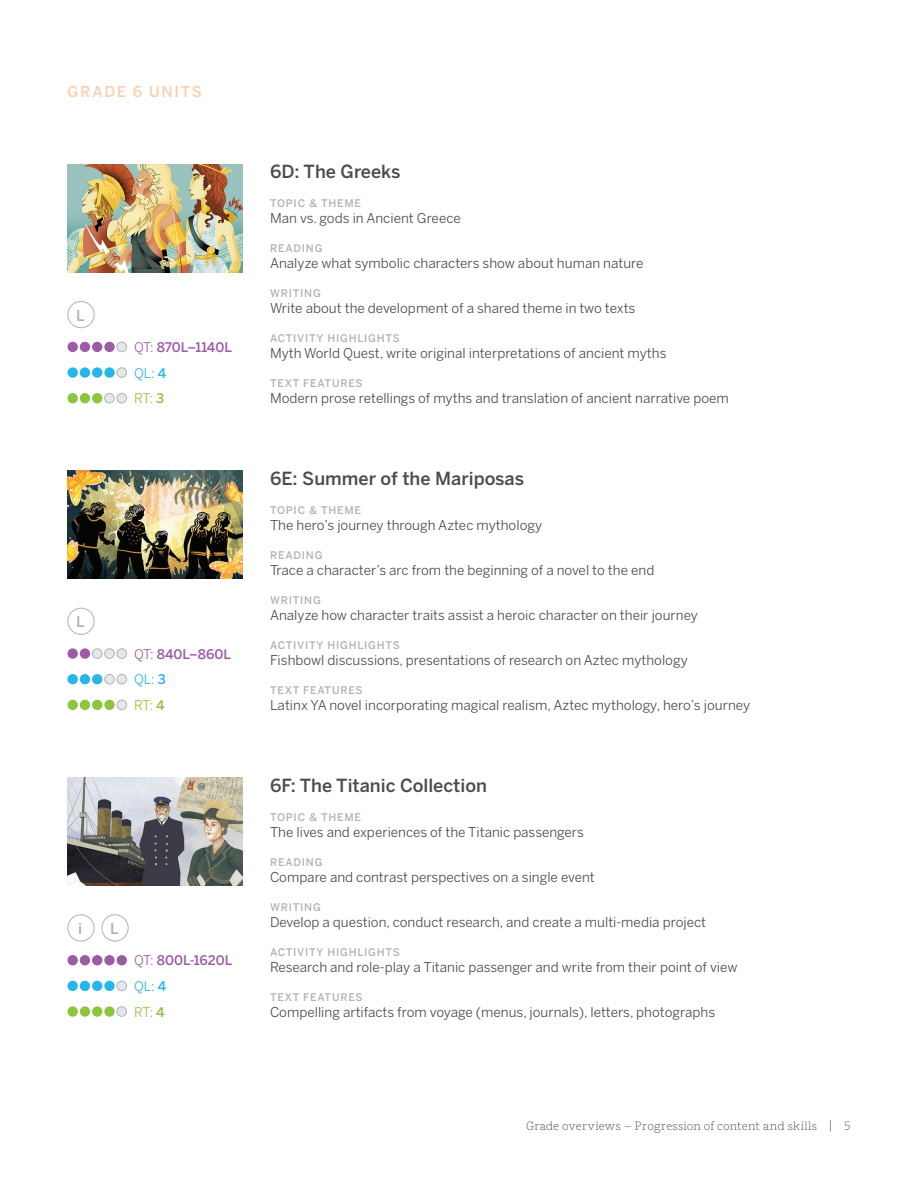
<style>
.page{position:relative;width:918px;height:1188px;background:#fff}
.page>*{position:absolute;margin:0;border:0;box-sizing:border-box;transform-origin:0 0}
.t1{font:500 18px "Benton Sans";color:#4b4c4d}
.t2{font:500 15px "Benton Sans";color:#fcd0af}
.t3{font:500 15px "Benton Sans";color:#b2b3b7}
.t4{font:13.5px "Benton Sans";color:#4b4c4d}
.t5{font:500 13.2px/25.7px "Benton Sans";color:#9b5ba5}
.t6{font:300 12px "Amplify";letter-spacing:.015em;color:#4b4c4d}
.t7{font:500 10.5px "Benton Sans";letter-spacing:.075em;color:#b2b3b7}
.s1{font-weight:400}
.s2{font-weight:400;color:#26b6ea}
.s3{color:#26b6ea}
.s4{font-weight:400;color:#8bc63e}
.s5{color:#8bc63e}
</style>
<div class="page">
<img style="left:68px;top:164px;width:175px;height:108px">
<img style="left:68px;top:778px;width:175px;height:108px">
<img style="left:68px;top:471px;width:175px;height:108px">
<div style="left:68px;top:342px;width:10px;height:10px;background:#9b5ba5;border-radius:50%"></div>
<div style="left:80px;top:342px;width:10px;height:10px;background:#9b5ba5;border-radius:50%"></div>
<div style="left:92px;top:342px;width:10px;height:10px;background:#9b5ba5;border-radius:50%"></div>
<div style="left:104px;top:342px;width:11px;height:10px;background:#9b5ba5;border-radius:50%"></div>
<div style="left:117px;top:342px;width:10px;height:10px;background:#e6e7e9;border-radius:50%"></div>
<div style="left:117px;top:342px;width:10px;height:10px;border:1px solid #b2b3b7;border-radius:50%"></div>
<div style="left:68px;top:301px;width:26px;height:27px;border:1px solid #b2b3b7;border-radius:50%"></div>
<div style="left:68px;top:367px;width:10px;height:11px;background:#26b6ea;border-radius:50%"></div>
<div style="left:80px;top:367px;width:10px;height:11px;background:#26b6ea;border-radius:50%"></div>
<div style="left:117px;top:368px;width:10px;height:9px;background:#e6e7e9;border-radius:50%"></div>
<div style="left:117px;top:367px;width:10px;height:11px;border:1px solid #b2b3b7;border-radius:50%"></div>
<div style="left:92px;top:367px;width:10px;height:11px;background:#26b6ea;border-radius:50%"></div>
<div style="left:104px;top:367px;width:11px;height:11px;background:#26b6ea;border-radius:50%"></div>
<div style="left:68px;top:393px;width:10px;height:10px;background:#8bc63e;border-radius:50%"></div>
<div style="left:80px;top:393px;width:10px;height:10px;background:#8bc63e;border-radius:50%"></div>
<div style="left:105px;top:393px;width:9px;height:10px;background:#e6e7e9;border-radius:50%"></div>
<div style="left:104px;top:393px;width:11px;height:10px;border:1px solid #b2b3b7;border-radius:50%"></div>
<div style="left:117px;top:393px;width:10px;height:10px;background:#e6e7e9;border-radius:50%"></div>
<div style="left:117px;top:393px;width:10px;height:10px;border:1px solid #b2b3b7;border-radius:50%"></div>
<div style="left:92px;top:393px;width:10px;height:10px;background:#8bc63e;border-radius:50%"></div>
<div style="left:68px;top:608px;width:26px;height:27px;border:1px solid #b2b3b7;border-radius:50%"></div>
<div style="left:68px;top:648px;width:10px;height:11px;background:#9b5ba5;border-radius:50%"></div>
<div style="left:80px;top:648px;width:10px;height:11px;background:#9b5ba5;border-radius:50%"></div>
<div style="left:117px;top:649px;width:10px;height:9px;background:#e6e7e9;border-radius:50%"></div>
<div style="left:117px;top:648px;width:10px;height:11px;border:1px solid #b2b3b7;border-radius:50%"></div>
<div style="left:92px;top:649px;width:10px;height:9px;background:#e6e7e9;border-radius:50%"></div>
<div style="left:92px;top:648px;width:10px;height:11px;border:1px solid #b2b3b7;border-radius:50%"></div>
<div style="left:105px;top:649px;width:9px;height:9px;background:#e6e7e9;border-radius:50%"></div>
<div style="left:104px;top:648px;width:11px;height:11px;border:1px solid #b2b3b7;border-radius:50%"></div>
<div style="left:68px;top:674px;width:10px;height:10px;background:#26b6ea;border-radius:50%"></div>
<div style="left:80px;top:674px;width:10px;height:10px;background:#26b6ea;border-radius:50%"></div>
<div style="left:105px;top:674px;width:9px;height:10px;background:#e6e7e9;border-radius:50%"></div>
<div style="left:104px;top:674px;width:11px;height:10px;border:1px solid #b2b3b7;border-radius:50%"></div>
<div style="left:117px;top:674px;width:10px;height:10px;background:#e6e7e9;border-radius:50%"></div>
<div style="left:117px;top:674px;width:10px;height:10px;border:1px solid #b2b3b7;border-radius:50%"></div>
<div style="left:92px;top:674px;width:10px;height:10px;background:#26b6ea;border-radius:50%"></div>
<div style="left:68px;top:700px;width:10px;height:10px;background:#8bc63e;border-radius:50%"></div>
<div style="left:80px;top:700px;width:10px;height:10px;background:#8bc63e;border-radius:50%"></div>
<div style="left:117px;top:700px;width:10px;height:10px;background:#e6e7e9;border-radius:50%"></div>
<div style="left:117px;top:700px;width:10px;height:10px;border:1px solid #b2b3b7;border-radius:50%"></div>
<div style="left:92px;top:700px;width:10px;height:10px;background:#8bc63e;border-radius:50%"></div>
<div style="left:104px;top:700px;width:11px;height:10px;background:#8bc63e;border-radius:50%"></div>
<div style="left:68px;top:914px;width:26px;height:27px;border:1px solid #b2b3b7;border-radius:50%"></div>
<div style="left:102px;top:914px;width:27px;height:27px;border:1px solid #b2b3b7;border-radius:50%"></div>
<div style="left:117px;top:955px;width:10px;height:10px;background:#9b5ba5;border-radius:50%"></div>
<div style="left:68px;top:955px;width:10px;height:10px;background:#9b5ba5;border-radius:50%"></div>
<div style="left:80px;top:955px;width:10px;height:10px;background:#9b5ba5;border-radius:50%"></div>
<div style="left:92px;top:955px;width:10px;height:10px;background:#9b5ba5;border-radius:50%"></div>
<div style="left:104px;top:955px;width:11px;height:10px;background:#9b5ba5;border-radius:50%"></div>
<div style="left:68px;top:981px;width:10px;height:10px;background:#26b6ea;border-radius:50%"></div>
<div style="left:80px;top:981px;width:10px;height:10px;background:#26b6ea;border-radius:50%"></div>
<div style="left:117px;top:981px;width:10px;height:10px;background:#e6e7e9;border-radius:50%"></div>
<div style="left:117px;top:981px;width:10px;height:10px;border:1px solid #b2b3b7;border-radius:50%"></div>
<div style="left:92px;top:981px;width:10px;height:10px;background:#26b6ea;border-radius:50%"></div>
<div style="left:104px;top:981px;width:11px;height:10px;background:#26b6ea;border-radius:50%"></div>
<div style="left:68px;top:1006px;width:10px;height:11px;background:#8bc63e;border-radius:50%"></div>
<div style="left:80px;top:1006px;width:10px;height:11px;background:#8bc63e;border-radius:50%"></div>
<div style="left:117px;top:1007px;width:10px;height:9px;background:#e6e7e9;border-radius:50%"></div>
<div style="left:117px;top:1006px;width:10px;height:11px;border:1px solid #b2b3b7;border-radius:50%"></div>
<div style="left:92px;top:1006px;width:10px;height:11px;background:#8bc63e;border-radius:50%"></div>
<div style="left:104px;top:1006px;width:11px;height:11px;background:#8bc63e;border-radius:50%"></div>
<p class="t2" style="left:68px;top:82px;width:25px">Grade</p>
<p class="t2" style="left:133px;top:82px;width:28px">6 units</p>
<p class="t3" style="left:76px;top:306px;width:10px">L</p>
<p class="t5" style="left:134px;top:335px;width:100px"><span class="s1">QT:</span> 870L–1140L<br><span class="s2">QL:</span> <span class="s3">4<br></span><span class="s4">RT:</span> <span class="s5">3</span></p>
<p class="t3" style="left:76px;top:612px;width:10px">L</p>
<p class="t5" style="left:134px;top:641px;width:99px"><span class="s1">QT:</span> 840L–860L<br><span class="s2">QL:</span> <span class="s3">3<br></span><span class="s4">RT:</span> <span class="s5">4</span></p>
<p class="t3" style="left:78px;top:919px;width:6px">i</p>
<p class="t3" style="left:110px;top:919px;width:10px">L</p>
<p class="t5" style="left:134px;top:948px;width:100px"><span class="s1">QT:</span> 800L-1620L<br><span class="s2">QL:</span> <span class="s3">4<br></span><span class="s4">RT:</span> <span class="s5">4</span></p>
<h1 class="t1" style="left:270px;top:161px;width:132px">6D: The Greeks</h1>
<p class="t7" style="left:270px;top:197px;width:93px">TOPIC &amp; THEME</p>
<p class="t4" style="left:270px;top:210px;width:192px">Man vs. gods in Ancient Greece</p>
<p class="t7" style="left:270px;top:242px;width:54px">READING</p>
<p class="t4" style="left:270px;top:255px;width:375px">Analyze what symbolic characters show about human nature</p>
<p class="t7" style="left:270px;top:287px;width:52px">WRITING</p>
<p class="t4" style="left:270px;top:300px;width:367px">Write about the development of a shared theme in two texts</p>
<p class="t7" style="left:270px;top:332px;width:131px">ACTIVITY HIGHLIGHTS</p>
<p class="t4" style="left:270px;top:345px;width:398px">Myth World Quest, write original interpretations of ancient myths</p>
<p class="t7" style="left:270px;top:377px;width:94px">TEXT FEATURES</p>
<p class="t4" style="left:270px;top:390px;width:460px">Modern prose retellings of myths and translation of ancient narrative poem</p>
<h1 class="t1" style="left:270px;top:467px;width:256px">6E: Summer of the Mariposas</h1>
<p class="t7" style="left:270px;top:504px;width:93px">TOPIC &amp; THEME</p>
<p class="t4" style="left:270px;top:517px;width:274px">The hero’s journey through Aztec mythology</p>
<p class="t7" style="left:270px;top:549px;width:54px">READING</p>
<p class="t4" style="left:270px;top:562px;width:386px">Trace a character’s arc from the beginning of a novel to the end</p>
<p class="t7" style="left:270px;top:594px;width:52px">WRITING</p>
<p class="t4" style="left:270px;top:607px;width:430px">Analyze how character traits assist a heroic character on their journey</p>
<p class="t7" style="left:270px;top:639px;width:131px">ACTIVITY HIGHLIGHTS</p>
<p class="t4" style="left:270px;top:652px;width:419px">Fishbowl discussions, presentations of research on Aztec mythology</p>
<p class="t7" style="left:270px;top:684px;width:94px">TEXT FEATURES</p>
<p class="t4" style="left:270px;top:697px;width:482px">Latinx YA novel incorporating magical realism, Aztec mythology, hero’s journey</p>
<h1 class="t1" style="left:270px;top:774px;width:219px">6F: The Titanic Collection</h1>
<p class="t7" style="left:270px;top:810px;width:93px">TOPIC &amp; THEME</p>
<p class="t4" style="left:270px;top:824px;width:315px">The lives and experiences of the Titanic passengers</p>
<p class="t7" style="left:270px;top:855px;width:54px">READING</p>
<p class="t4" style="left:270px;top:869px;width:326px">Compare and contrast perspectives on a single event</p>
<p class="t7" style="left:270px;top:900px;width:52px">WRITING</p>
<p class="t4" style="left:270px;top:914px;width:438px">Develop a question, conduct research, and create a multi-media project</p>
<p class="t7" style="left:270px;top:945px;width:131px">ACTIVITY HIGHLIGHTS</p>
<p class="t4" style="left:270px;top:959px;width:469px">Research and role-play a Titanic passenger and write from their point of view</p>
<p class="t7" style="left:270px;top:990px;width:94px">TEXT FEATURES</p>
<p class="t4" style="left:270px;top:1004px;width:447px">Compelling artifacts from voyage (menus, journals), letters, photographs</p>
<p class="t6" style="left:526px;top:1118px;width:326px">Grade overviews – Progression of content and skills | 5</p>
</div>
